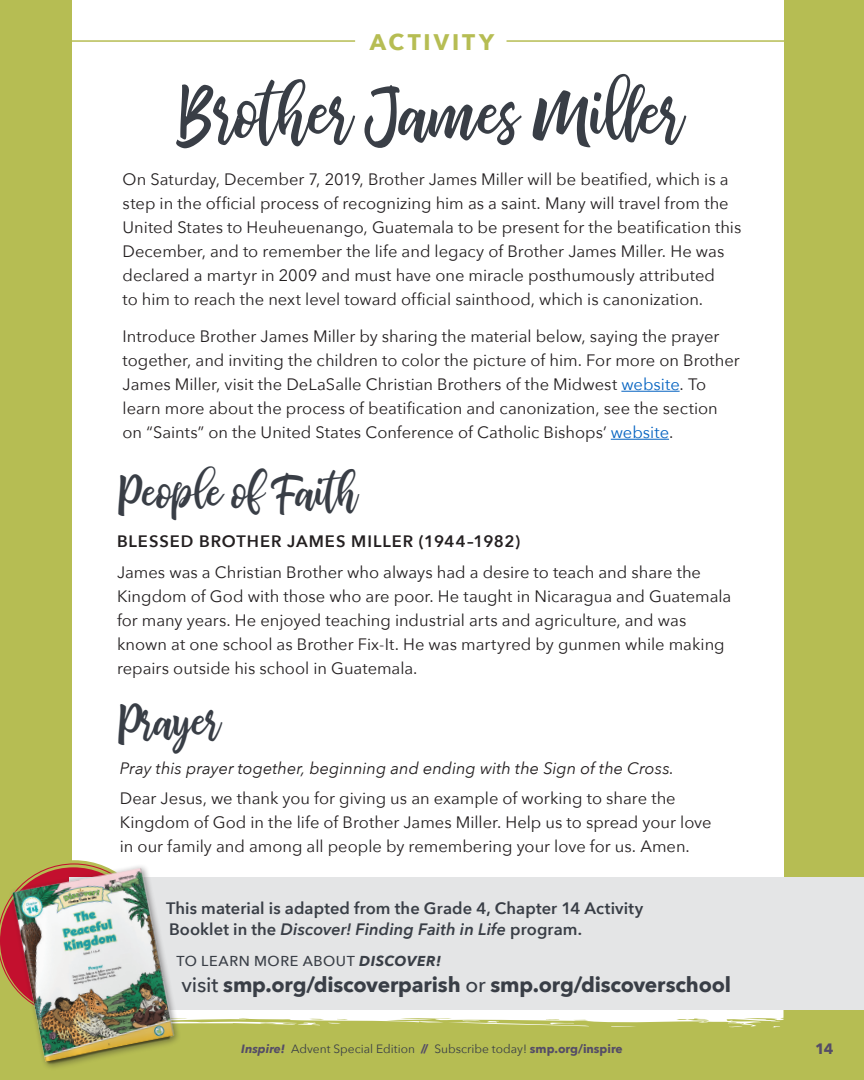
<style>
.page{position:relative;width:864px;height:1080px;background:#b6bd53}
.page>*{position:absolute;margin:0;border:0;box-sizing:border-box;transform-origin:0 0}
.activity_header{font:64.5px "bhatoshine";color:#393e46}
.activity_header-2{font:42px "bhatoshine";color:#393e46}
.page_headers{font:700 22.5px "Avenir Next";letter-spacing:.135em;color:#b6bd53}
.body{font:700 21px "Avenir Next";letter-spacing:-.01em;color:#393e46}
.body-2{font:16.5px/24px "Avenir Next";color:#231f20}
.body-3{font:600 16.5px/21px "Avenir Next";letter-spacing:.005em;color:#393e46}
.body-4{font:italic 16.5px "Avenir Next";color:#231f20}
.body-5{font:600 16.5px "Avenir Next";letter-spacing:.055em;color:#231f20}
.t1{font:700 15px "Avenir Next";color:#544c67}
.body-6{font:500 14.4px "Avenir Next";letter-spacing:.04em;color:#393e46}
.t2{font:12px "Avenir Next";color:#393e46}
.s1{color:#0563c1}
.s2{font-style:italic}
.s3{font-weight:700;font-style:italic}
.s4{font-weight:500}
.s5{font-weight:700;font-style:italic;color:#544c67}
.s6{font-weight:700;color:#544c67}
</style>
<div class="page">
<svg style="left:192px;top:1010px;width:592px;height:18px;fill:#fff"></svg>
<div style="left:72px;top:0;width:712px;height:992px;background:#fff"></div>
<hr style="left:507px;top:40px;width:285px;height:2px;background:#b6bd53">
<hr style="left:70px;top:40px;width:285px;height:2px;background:#b6bd53">
<hr style="left:621px;top:391px;width:59px;height:1px;background:#0563c1">
<hr style="left:611px;top:439px;width:58px;height:1px;background:#0563c1">
<div style="left:70px;top:878px;width:794px;height:132px;background:#e4e5e6"></div>
<img style="left:2px;top:861px;width:190px;height:207px">
<p class="page_headers" style="left:370px;top:22px;width:126px">ACTIVITY</p>
<p class="activity_header" style="left:181px;top:65px;width:504px">Brother James Miller</p>
<p class="body-2" style="left:123px;top:166px;width:620px">On Saturday, December 7, 2019, Brother James Miller will be beatified, which is a step in the official process of recognizing him as a saint. Many will travel from the United States to Heuheuenango, Guatemala to be present for the beatification this December, and to remember the life and legacy of Brother James Miller. He was declared a martyr in 2009 and must have one miracle posthumously attributed<br>to him to reach the next level toward official sainthood, which is canonization.</p>
<p class="body-2" style="left:123px;top:324px;width:619px">Introduce Brother James Miller by sharing the material below, saying the prayer together, and inviting the children to color the picture of him. For more on Brother James Miller, visit the DeLaSalle Christian Brothers of the Midwest <span class="s1">website</span>. To learn more about the process of beatification and canonization, see the section on “Saints” on the United States Conference of Catholic Bishops’ <span class="s1">website</span>.</p>
<p class="activity_header-2" style="left:120px;top:461px;width:239px">People of Faith</p>
<p class="body-5" style="left:117px;top:527px;width:405px">BLESSED BROTHER JAMES MILLER (1944–1982)</p>
<p class="body-2" style="left:117px;top:559px;width:616px">James was a Christian Brother who always had a desire to teach and share the Kingdom of God with those who are poor. He taught in Nicaragua and Guatemala for many years. He enjoyed teaching industrial arts and agriculture, and was known at one school as Brother Fix-It. He was martyred by gunmen while making repairs outside his school in Guatemala.</p>
<p class="activity_header-2" style="left:120px;top:690px;width:102px">Prayer</p>
<p class="body-4" style="left:120px;top:754px;width:556px">Pray this prayer together, beginning and ending with the Sign of the Cross.</p>
<p class="body-2" style="left:120px;top:786px;width:593px">Dear Jesus, we thank you for giving us an example of working to share the<br>Kingdom of God in the life of Brother James Miller. Help us to spread your love in our family and among all people by remembering your love for us. Amen.</p>
<p class="body-3" style="left:166px;top:897px;width:479px">This material is adapted from the Grade 4, Chapter 14 Activity<br>Booklet in the <span class="s2">Discover! Finding Faith in Life</span> program.</p>
<p class="body-6" style="left:176px;top:949px;width:266px">TO LEARN MORE ABOUT <span class="s3">DISCOVER!</span></p>
<p class="body" style="left:181px;top:967px;width:551px"><span class="s4">visit</span> smp.org/discoverparish <span class="s4">or</span> smp.org/discoverschool</p>
<p class="t2" style="left:241px;top:1039px;width:383px"><span class="s5">Inspire!</span> Advent Special Edition <span class="s6">//</span> Subscribe today! <span class="s6">smp.org/inspire</span></p>
<p class="t1" style="left:815px;top:1035px;width:20px">14</p>
</div>
